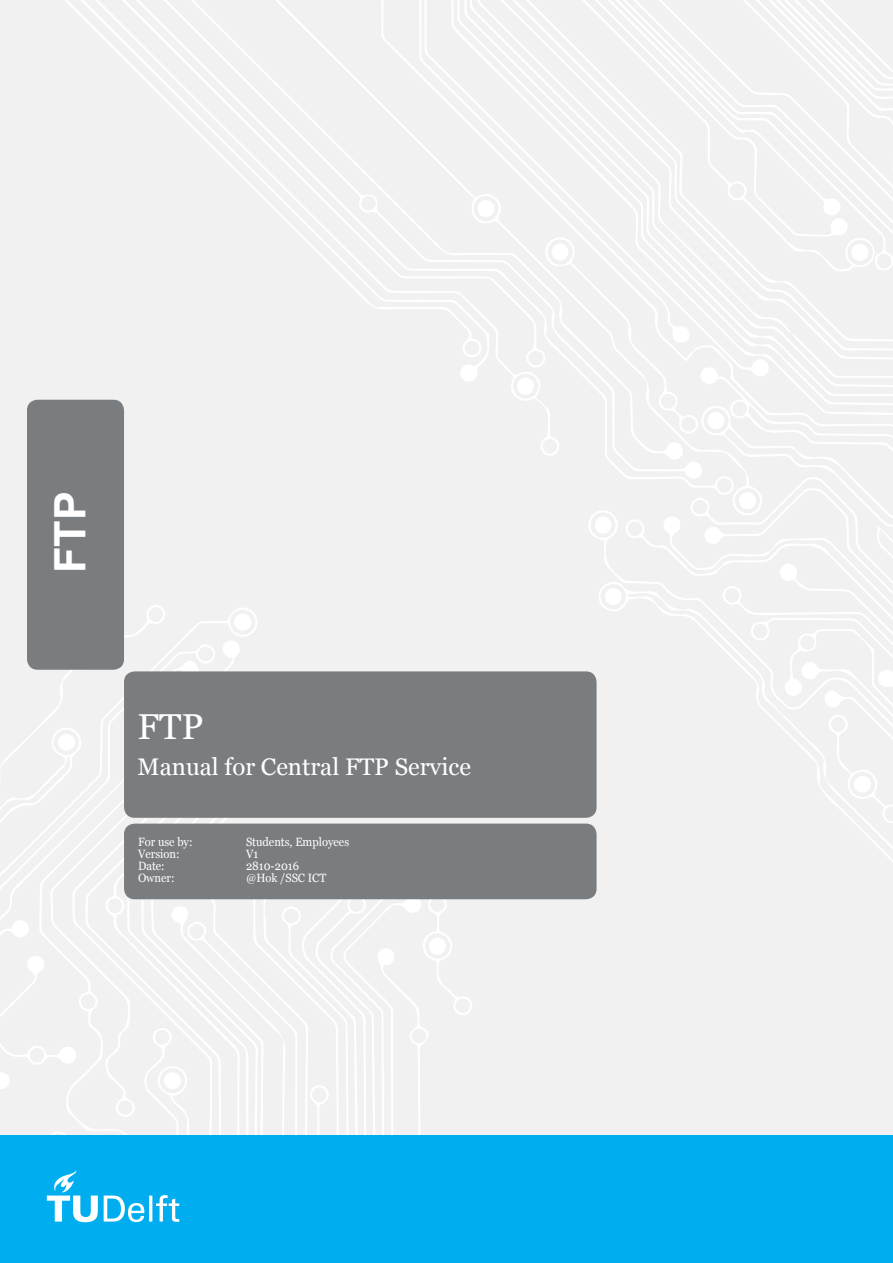
<style>
.page{position:relative;width:893px;height:1263px;background:#fff}
.page>*{position:absolute;margin:0;border:0;box-sizing:border-box;transform-origin:0 0}
.OS_voorblad{font:700 43.35px "Arial";color:#fff}
._1_header_voorblad{font:36px "Georgia";color:#fff}
._1_header_voorblad-2{font:24px "Georgia";color:#fff}
.voorblad-klein{font:12px "Georgia";color:#fff;scale:.93 1}
</style>
<div class="page">
<div style="left:0;top:0;width:893px;height:1148px;background:#f1f1f2"></div>
<div style="left:27px;top:400px;width:97px;height:270px;background:#7a7d80;border-radius:11px"></div>
<div style="left:124px;top:671px;width:473px;height:147px;background:#7a7d80;border-radius:11px"></div>
<div style="left:124px;top:824px;width:473px;height:75px;background:#7a7d80;border-radius:11px"></div>
<div style="left:0;top:1135px;width:893px;height:128px;background:#00aeef"></div>
<svg style="left:0;top:727px;width:193px;height:496px"></svg>
<p class="OS_voorblad" style="left:41px;top:573px;width:83px;rotate:-90deg">FTP</p>
<p class="_1_header_voorblad" style="left:138px;top:705px;width:67px">FTP</p>
<p class="_1_header_voorblad-2" style="left:138px;top:752px;width:335px">Manual for Central FTP Service</p>
<p class="voorblad-klein" style="left:138px;top:835px;width:60px">For use by:</p>
<p class="voorblad-klein" style="left:246px;top:835px;width:112px">Students, Employees</p>
<p class="voorblad-klein" style="left:138px;top:847px;width:46px">Version:</p>
<p class="voorblad-klein" style="left:246px;top:847px;width:15px">V1</p>
<p class="voorblad-klein" style="left:138px;top:859px;width:30px">Date:</p>
<p class="voorblad-klein" style="left:246px;top:859px;width:58px">2810-2016</p>
<p class="voorblad-klein" style="left:138px;top:871px;width:41px">Owner:</p>
<p class="voorblad-klein" style="left:246px;top:871px;width:88px">@Hok /SSC ICT</p>
</div>
